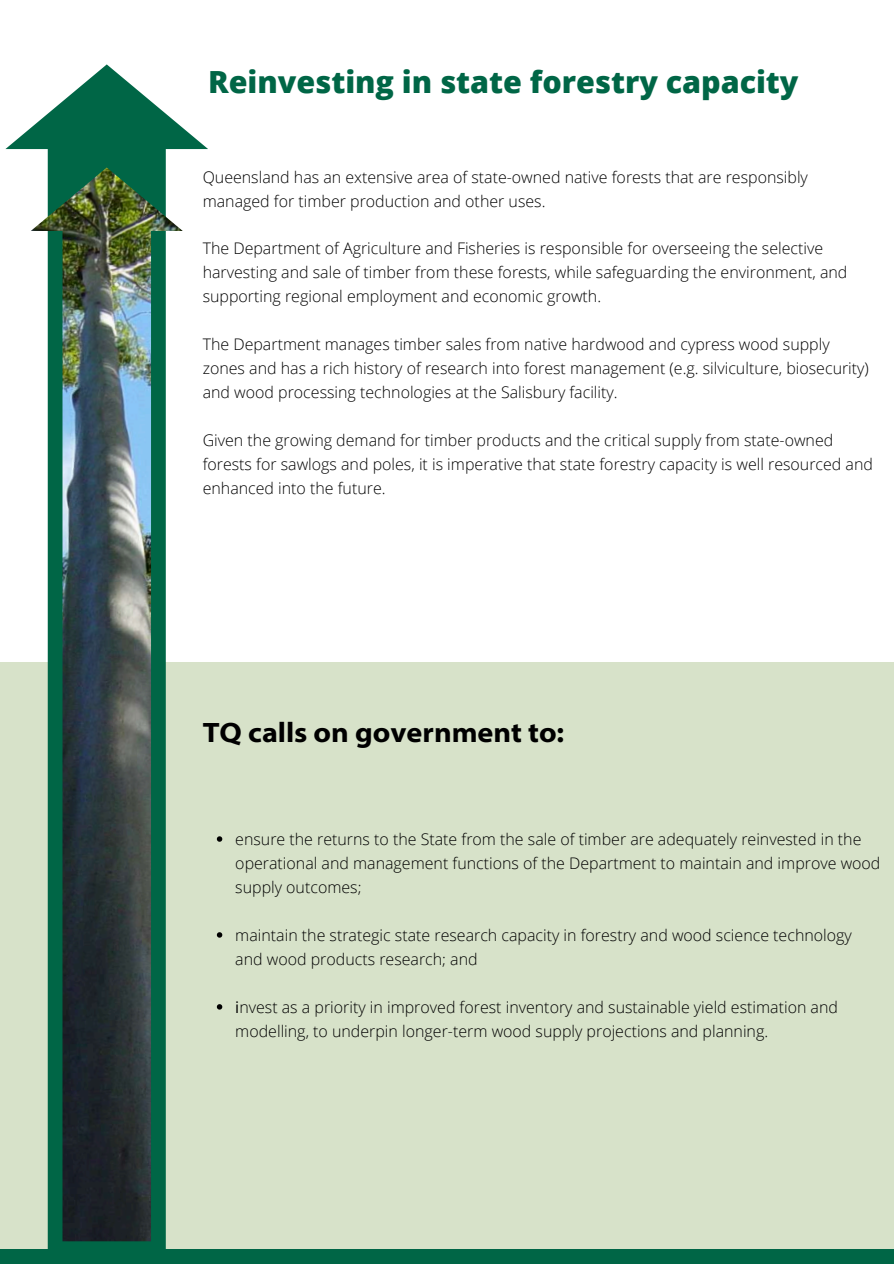
<style>
.page{position:relative;width:894px;height:1264px;background:#fff}
.page>*{position:absolute;margin:0;border:0;box-sizing:border-box;transform-origin:0 0}
.t1{font:800 30.45px "Open Sans";color:#006646}
.t2{font:700 semi-expanded 28.2px "Myriad Pro";color:#000}
.t3{font:300 15.9px/24px "Open Sans";color:#000}
.s1{font-weight:400}
</style>
<div class="page">
<div style="left:0;top:662px;width:893px;height:587px;background:#d7e2c9"></div>
<div style="left:0;top:1248px;width:893px;height:15px;background:#006646"></div>
<svg style="left:217px;top:836px;width:5px;height:5px"></svg>
<svg style="left:217px;top:932px;width:5px;height:5px"></svg>
<svg style="left:217px;top:1004px;width:5px;height:5px"></svg>
<svg style="left:5px;top:64px;width:203px;height:1185px"></svg>
<img style="left:31px;top:167px;width:152px;height:1074px">
<h1 class="t1" style="left:208px;top:61px;width:591px">Reinvesting in state forestry capacity</h1>
<p class="t3" style="left:203px;top:164px;width:606px">Queensland has an extensive area of state-owned native forests that are responsibly managed for timber production and other uses.</p>
<p class="t3" style="left:203px;top:236px;width:646px">The Department of Agriculture and Fisheries is responsible for overseeing the selective harvesting and sale of timber from these forests, while safeguarding the environment, and supporting regional employment and economic growth.</p>
<p class="t3" style="left:203px;top:332px;width:667px">The Department manages timber sales from native hardwood and cypress wood supply zones and has a rich history of research into forest management (e.g. silviculture, biosecurity) and wood processing technologies at the Salisbury facility.</p>
<p class="t3" style="left:203px;top:428px;width:671px">Given the growing demand for timber products and the critical supply from state-owned forests for sawlogs and poles, it is imperative that state forestry capacity is well resourced and enhanced into the future.</p>
<h2 class="t2" style="left:203px;top:721px;width:363px">TQ calls on government to:</h2>
<p class="t3" style="left:235px;top:826px;width:646px">ensure the returns to the State from the sale of timber are adequately reinvested in the operational and management functions of the Department to maintain and improve wood supply outcomes;</p>
<p class="t3" style="left:235px;top:922px;width:618px">maintain the strategic state research capacity in forestry and wood science technology and wood products research; and</p>
<p class="t3" style="left:235px;top:994px;width:604px"><span class="s1">i</span>nvest as a priority in improved forest inventory and sustainable yield estimation and modelling, to underpin longer-term wood supply projections and planning.</p>
</div>
